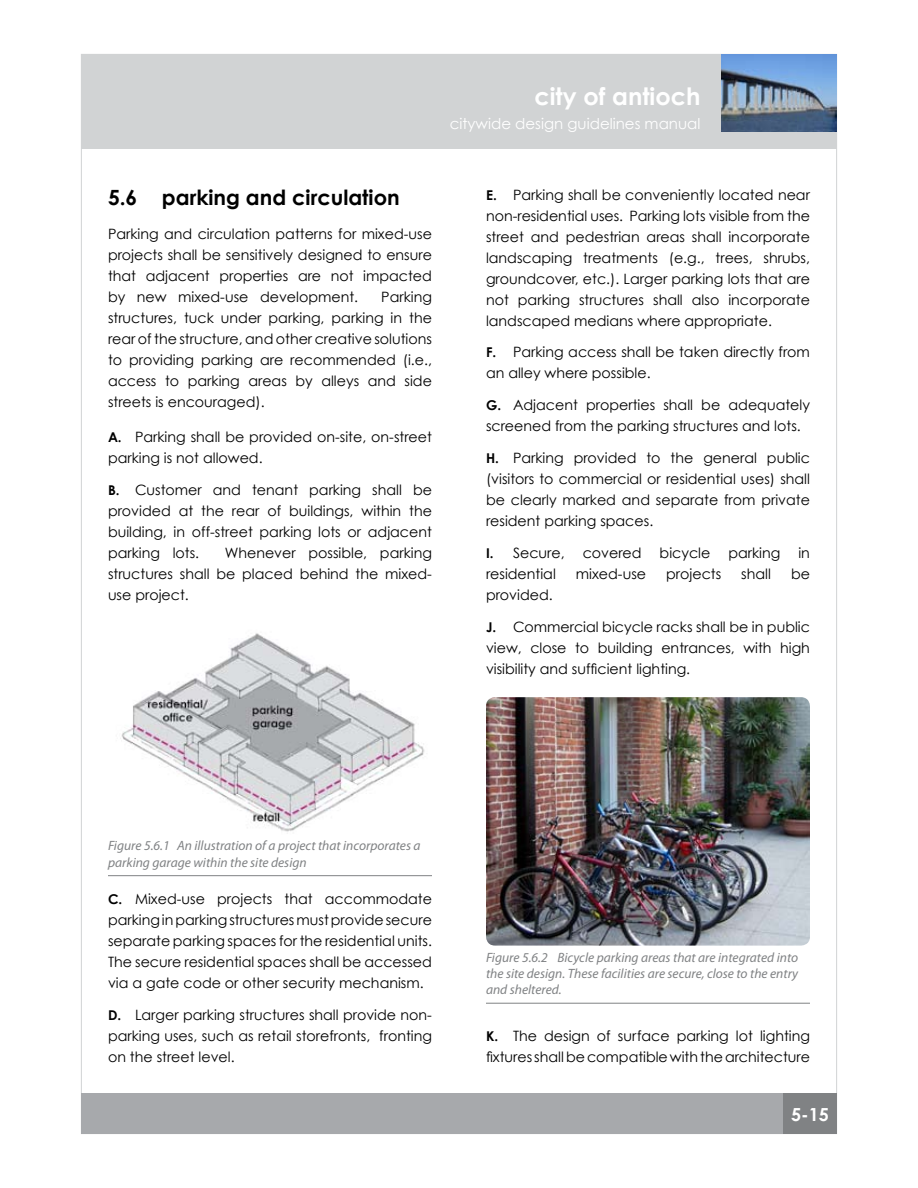
<style>
.page{position:relative;width:918px;height:1188px;background:#fff}
.page>*{position:absolute;margin:0;border:0;box-sizing:border-box;transform-origin:0 0}
.t1{font:700 24px "Century Gothic";color:#fff}
.t2{font:700 21px "Century Gothic";color:#000}
.t3{font:700 18px "Century Gothic";color:#fff}
.t4{font:15px "Century Gothic";color:#fff}
.t5{font:14.25px/21px "Century Gothic";color:#000;text-align:justify}
.t6{font:italic 13.5px/16.2px "Myriad Pro";color:#808284}
.t7{font:700 13.5px "Century Gothic";color:#000}
</style>
<div class="page">
<div style="left:783px;top:1094px;width:54px;height:40px;background:#808284"></div>
<div style="left:81px;top:54px;width:756px;height:94px;background:#d1d3d4"></div>
<img style="left:721px;top:54px;width:116px;height:77px">
<div style="left:81px;top:1094px;width:702px;height:40px;background:#a7a9ac"></div>
<hr style="left:108px;top:875px;width:324px;height:1px;background:#808284">
<img style="left:108px;top:623px;width:324px;height:211px;border-radius:14px">
<hr style="left:486px;top:1003px;width:324px;height:1px;background:#808284">
<img style="left:486px;top:697px;width:324px;height:249px;border-radius:9px">
<h1 class="t1" style="left:534px;top:81px;width:168px">city of antioch</h1>
<p class="t4" style="left:450px;top:114px;width:252px">citywide design guidelines manual</p>
<h2 class="t2" style="left:108px;top:184px;width:293px">5.6 parking and circulation</h2>
<p class="t5" style="left:108px;top:223px;width:326px">Parking and circulation patterns for mixed-use projects shall be sensitively designed to ensure that adjacent properties are not impacted by new mixed-use development.</p>
<p class="t5" style="left:108px;top:286px;width:326px;text-indent:273px">Parking structures, tuck under parking, parking in the rear of the structure, and other creative solutions to providing parking are recommended (i.e., access to parking areas by alleys and side streets is encouraged).</p>
<p class="t5" style="left:108px;top:426px;width:325px;text-indent:27px">Parking shall be provided on-site, on-street parking is not allowed.</p>
<p class="t5" style="left:108px;top:479px;width:326px;text-indent:27px">Customer and tenant parking shall be provided at the rear of buildings, within the building, in off-street parking lots or adjacent parking lots.</p>
<p class="t7" style="left:108px;top:428px;width:15px">A.</p>
<p class="t7" style="left:108px;top:481px;width:13px">B.</p>
<p class="t5" style="left:108px;top:542px;width:326px;text-indent:117px">Whenever possible, parking structures shall be placed behind the mixed&shy;use project.</p>
<p class="t5" style="left:486px;top:184px;width:326px;text-indent:27px">Parking shall be conveniently located near non-residential uses. Parking lots visible from the street and pedestrian areas shall incorporate landscaping treatments (e.g., trees, shrubs, groundcover, etc.). Larger parking lots that are not parking structures shall also incorporate landscaped medians where appropriate.</p>
<p class="t5" style="left:486px;top:342px;width:325px;text-indent:27px">Parking access shall be taken directly from an alley where possible.</p>
<p class="t5" style="left:486px;top:394px;width:325px;text-indent:27px">Adjacent properties shall be adequately screened from the parking structures and lots.</p>
<p class="t5" style="left:486px;top:447px;width:325px;text-indent:27px">Parking provided to the general public (visitors to commercial or residential uses) shall be clearly marked and separate from private resident parking spaces.</p>
<p class="t5" style="left:513px;top:542px;width:53px">Secure,</p>
<p class="t5" style="left:583px;top:542px;width:60px">covered</p>
<p class="t5" style="left:660px;top:542px;width:52px">bicycle</p>
<p class="t5" style="left:728px;top:542px;width:54px">parking</p>
<p class="t5" style="left:798px;top:542px;width:13px">in</p>
<p class="t5" style="left:486px;top:563px;width:71px">residential</p>
<p class="t5" style="left:576px;top:563px;width:72px">mixed-use</p>
<p class="t5" style="left:666px;top:563px;width:57px">projects</p>
<p class="t5" style="left:741px;top:563px;width:31px">shall</p>
<p class="t5" style="left:791px;top:563px;width:20px">be</p>
<p class="t5" style="left:486px;top:584px;width:68px">provided.</p>
<p class="t5" style="left:486px;top:616px;width:326px;text-indent:27px">Commercial bicycle racks shall be in public view, close to building entrances, with high visibility and sufficient lighting.</p>
<p class="t7" style="left:486px;top:186px;width:12px">E.</p>
<p class="t7" style="left:486px;top:344px;width:12px">F.</p>
<p class="t7" style="left:486px;top:397px;width:17px">G.</p>
<p class="t7" style="left:486px;top:450px;width:14px">H.</p>
<p class="t7" style="left:486px;top:544px;width:9px">I.</p>
<p class="t7" style="left:486px;top:618px;width:12px">J.</p>
<p class="t6" style="left:108px;top:838px;width:314px">Figure 5.6.1 An illustration of a project that incorporates a parking garage within the site design</p>
<p class="t5" style="left:108px;top:888px;width:325px;text-indent:27px">Mixed-use projects that accommodate parking in parking structures must provide secure separate parking spaces for the residential units.<br>The secure residential spaces shall be accessed via a gate code or other security mechanism.</p>
<p class="t5" style="left:108px;top:1004px;width:326px;text-indent:27px">Larger parking structures shall provide non&shy;parking uses, such as retail storefronts, fronting on the street level.</p>
<p class="t7" style="left:108px;top:891px;width:16px">C.</p>
<p class="t7" style="left:108px;top:1007px;width:15px">D.</p>
<p class="t6" style="left:486px;top:949px;width:314px;text-align:justify">Figure 5.6.2 Bicycle parking areas that are integrated into the site design. These facilities are secure, close to the entry and sheltered.</p>
<p class="t5" style="left:486px;top:1026px;width:326px;text-align:right">The design of surface parking lot lighting fixtures shall be compatible with the architecture</p>
<p class="t7" style="left:486px;top:1028px;width:14px">K.</p>
<p class="t3" style="left:791px;top:1103px;width:39px">5-15</p>
</div>
